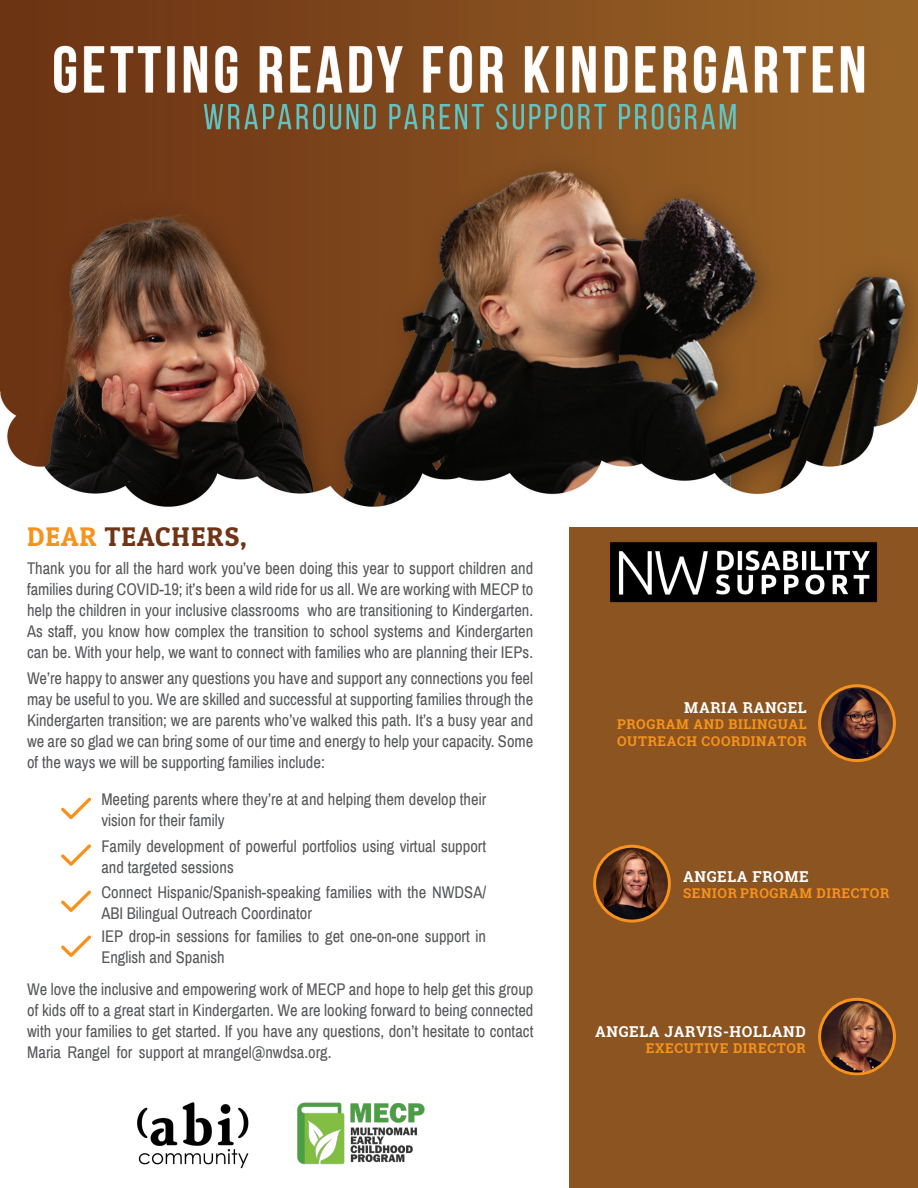
<style>
.page{position:relative;width:918px;height:1188px;background:#fff}
.page>*{position:absolute;margin:0;border:0;box-sizing:border-box;transform-origin:0 0}
.Title_Text__1{font:27px "Patua One";letter-spacing:.04em;color:#703417}
.Text_area__b{font:16.5px/21px "Archivo Narrow";color:#57585a}
.Subtitle_2{font:700 15px "Roboto Slab";letter-spacing:.04em;color:#fff}
.Subtitle_2-2{font:700 13.5px/16.2px "Roboto Slab";letter-spacing:.045em;color:#f7941c}
.Subtitle_2-3{font:700 13.5px "Roboto Slab";letter-spacing:.045em;color:#f7931d}
.s1{color:#f7931d}
</style>
<div class="page">
<div style="left:569px;top:527px;width:349px;height:661px;background:#8b5421"></div>
<img style="left:0;top:0;width:918px;height:507px">
<img style="left:820px;top:686px;width:74px;height:75px;border-radius:37px">
<div style="left:818px;top:684px;width:78px;height:78px;border:3px solid #f7931d;border-radius:50%"></div>
<img style="left:595px;top:846px;width:74px;height:75px;border-radius:37px">
<div style="left:593px;top:845px;width:78px;height:78px;border:3px solid #f7931d;border-radius:50%"></div>
<img style="left:820px;top:1001px;width:74px;height:75px;border-radius:37px">
<div style="left:818px;top:998px;width:78px;height:78px;border:3px solid #f7931d;border-radius:50%"></div>
<svg style="left:61px;top:798px;width:30px;height:21px"></svg>
<svg style="left:61px;top:844px;width:30px;height:22px"></svg>
<svg style="left:61px;top:890px;width:30px;height:22px"></svg>
<svg style="left:61px;top:935px;width:30px;height:22px"></svg>
<img style="left:297px;top:1102px;width:128px;height:63px">
<img style="left:137px;top:1102px;width:112px;height:67px">
<img style="left:610px;top:542px;width:268px;height:61px">
<p class="Title_Text__1" style="left:27px;top:520px;width:221px"><span class="s1">DEAR</span> TEACHERS,</p>
<p class="Text_area__b" style="left:27px;top:558px;width:508px;text-align:justify">Thank you for all the hard work you’ve been doing this year to support children and families during COVID-19; it’s been a wild ride for us all. We are working with MECP to help the children in your inclusive classrooms who are transitioning to Kindergarten.<br>As staff, you know how complex the transition to school systems and Kindergarten can be. With your help, we want to connect with families who are planning their IEPs.</p>
<p class="Text_area__b" style="left:27px;top:668px;width:508px;text-align:justify">We’re happy to answer any questions you have and support any connections you feel may be useful to you. We are skilled and successful at supporting families through the Kindergarten transition; we are parents who’ve walked this path. It’s a busy year and we are so glad we can bring some of our time and energy to help your capacity. Some of the ways we will be supporting families include:</p>
<p class="Text_area__b" style="left:101px;top:789px;width:386px">Meeting parents where they’re at and helping them develop their vision for their family</p>
<p class="Text_area__b" style="left:101px;top:836px;width:386px">Family development of powerful portfolios using virtual support and targeted sessions</p>
<p class="Text_area__b" style="left:101px;top:882px;width:386px">Connect Hispanic/Spanish-speaking families with the NWDSA/<br>ABI Bilingual Outreach Coordinator</p>
<p class="Text_area__b" style="left:101px;top:926px;width:386px">IEP drop-in sessions for families to get one-on-one support in<br>English and Spanish</p>
<p class="Text_area__b" style="left:27px;top:979px;width:508px;text-align:justify">We love the inclusive and empowering work of MECP and hope to help get this group of kids off to a great start in Kindergarten. We are looking forward to being connected with your families to get started. If you have any questions, don’t hesitate to contact Maria Rangel for support at mrangel@nwdsa.org.</p>
<p class="Subtitle_2" style="left:684px;top:697px;width:124px">MARIA RANGEL</p>
<p class="Subtitle_2-2" style="left:617px;top:716px;width:191px">PROGRAM AND BILINGUAL<br>OUTREACH COORDINATOR</p>
<p class="Subtitle_2" style="left:683px;top:866px;width:127px">ANGELA FROME</p>
<p class="Subtitle_2-3" style="left:683px;top:884px;width:208px">SENIOR PROGRAM DIRECTOR</p>
<p class="Subtitle_2" style="left:595px;top:1021px;width:212px">ANGELA JARVIS-HOLLAND</p>
<p class="Subtitle_2-3" style="left:646px;top:1039px;width:161px">EXECUTIVE DIRECTOR</p>
</div>
